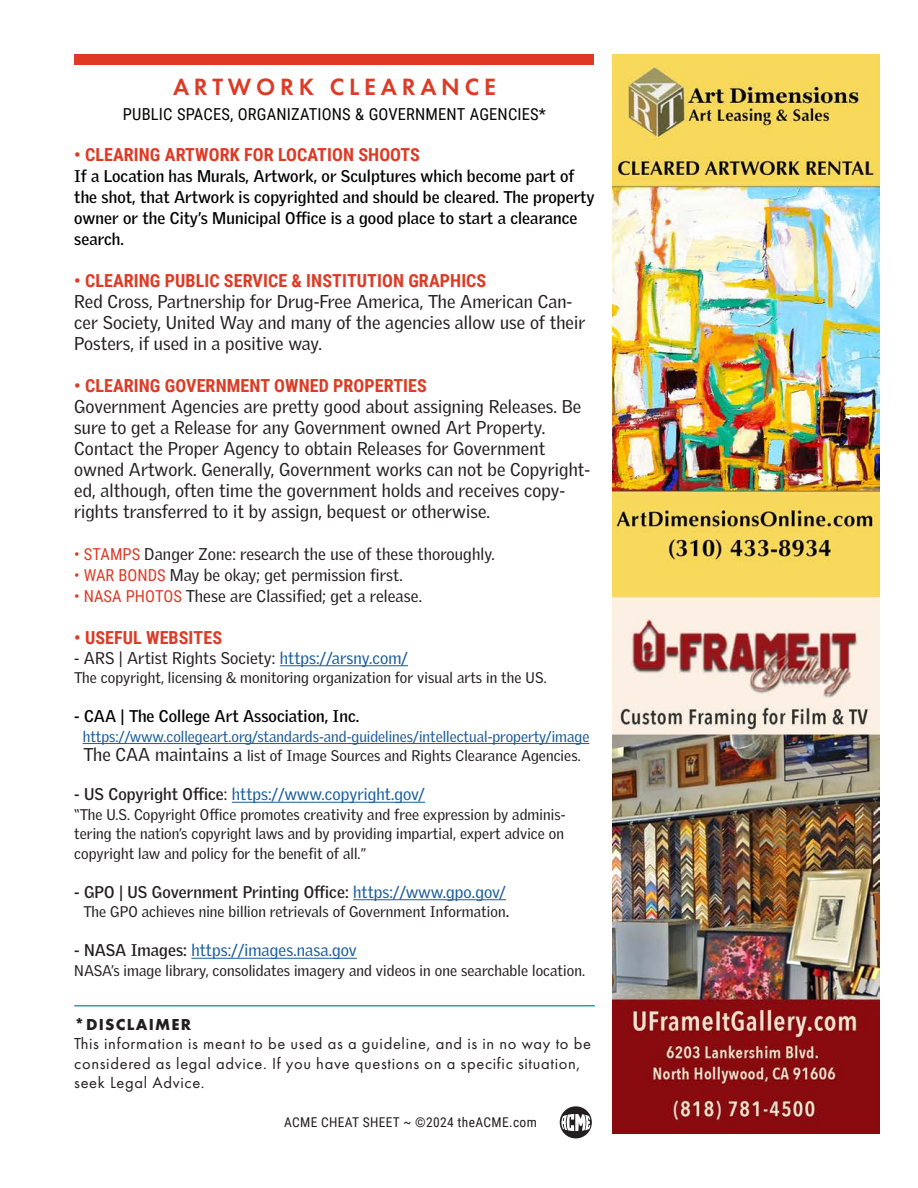
<style>
.page{position:relative;width:918px;height:1188px;background:#fff}
.page>*{position:absolute;margin:0;border:0;box-sizing:border-box;transform-origin:0 0}
.t1{font:600 24.45px "Futura PT";letter-spacing:.2em;color:#dd3b26}
.t2{font:18px/21px "Griffith Gothic";letter-spacing:.005em;color:#231f20}
.t3{font:700 18px "Roboto Condensed";letter-spacing:.005em;color:#dd3b26}
.t4{font:700 16.5px/21px "Griffith Gothic";letter-spacing:.005em;color:#000}
.t5{font:16.5px "Griffith Gothic";letter-spacing:.005em;color:#231f20}
.t6{font:16.5px/19.5px "Futura PT";letter-spacing:.04em;color:#231f20}
.t7{font:16.5px "Griffith Gothic";letter-spacing:.005em;color:#175d9e}
.t8{font:700 16.5px "Griffith Gothic";letter-spacing:.005em;color:#231f20}
.t9{font:16.5px "Roboto Condensed";letter-spacing:.01em;color:#040503}
.t10{font:700 16.5px "Futura PT";letter-spacing:.075em;color:#231f20}
.t11{font:15px/19.5px "Griffith Gothic";letter-spacing:.005em;color:#231f20;text-align:justify}
.t12{font:15px/19.5px "Griffith Gothic";color:#175d9e}
.t13{font:13.5px "Roboto Condensed";letter-spacing:.025em;color:#231f20}
.s1{font-family:"Roboto Condensed";color:#dd3b26}
.s2{color:#175d9e}
.s3{font-size:18px;color:#231f20}
.s4{color:#231f20}
.s5{font-weight:700;color:#231f20}
.s6{font-weight:400;color:#175d9e}
.s7{font-size:18px}
</style>
<div class="page">
<div style="left:74px;top:54px;width:520px;height:11px;background:#df3925"></div>
<hr style="left:280px;top:666px;width:128px;height:1px;background:#175d9e">
<hr style="left:83px;top:743px;width:506px;height:1px;background:#175d9e">
<hr style="left:232px;top:802px;width:193px;height:1px;background:#175d9e">
<hr style="left:353px;top:900px;width:153px;height:1px;background:#175d9e">
<hr style="left:191px;top:958px;width:166px;height:1px;background:#175d9e">
<div style="left:560px;top:1106px;width:32px;height:32px;background:#231f20;border-radius:50%"></div>
<svg style="left:560px;top:1114px;width:30px;height:17px"></svg>
<hr style="left:74px;top:1005px;width:521px;height:1px;background:#21a2b1">
<img style="left:613px;top:54px;width:267px;height:1080px">
<p class="t1" style="left:173px;top:72px;width:324px">ARTWORK CLEARANCE</p>
<p class="t9" style="left:123px;top:102px;width:425px">PUBLIC SPACES, ORGANIZATIONS &amp; GOVERNMENT AGENCIES*</p>
<p class="t3" style="left:74px;top:142px;width:347px">• CLEARING ARTWORK FOR LOCATION SHOOTS</p>
<p class="t4" style="left:74px;top:166px;width:522px">If a Location has Murals, Artwork, or Sculptures which become part of the shot, that Artwork is copyrighted and should be cleared. The property owner or the City’s Municipal Office is a good place to start a clearance search.</p>
<p class="t3" style="left:74px;top:268px;width:414px">• CLEARING PUBLIC SERVICE &amp; INSTITUTION GRAPHICS</p>
<p class="t2" style="left:74px;top:291px;width:513px">Red Cross, Partnership for Drug-Free America, The American Can&shy;cer Society, United Way and many of the agencies allow use of their<br>Posters, if used in a positive way.</p>
<p class="t3" style="left:74px;top:373px;width:354px">• CLEARING GOVERNMENT OWNED PROPERTIES</p>
<p class="t2" style="left:74px;top:396px;width:518px">Government Agencies are pretty good about assigning Releases. Be sure to get a Release for any Government owned Art Property.<br>Contact the Proper Agency to obtain Releases for Government owned Artwork. Generally, Government works can not be Copyright&shy;ed, although, often time the government holds and receives copy&shy;rights transferred to it by assign, bequest or otherwise.</p>
<p class="t5" style="left:74px;top:544px;width:422px"><span class="s1">• STAMPS</span> Danger Zone: research the use of these thoroughly.</p>
<p class="t5" style="left:74px;top:565px;width:330px"><span class="s1">• WAR BONDS</span> May be okay; get permission first.</p>
<p class="t5" style="left:74px;top:586px;width:349px"><span class="s1">• NASA PHOTOS</span> These are Classified; get a release.</p>
<p class="t3" style="left:74px;top:625px;width:149px">• USEFUL WEBSITES</p>
<p class="t5" style="left:74px;top:648px;width:335px">- ARS | Artist Rights Society: <span class="s2">https://arsny.com/</span></p>
<p class="t11" style="left:74px;top:668px;width:474px">The copyright, licensing &amp; monitoring organization for visual arts in the US.</p>
<p class="t4" style="left:74px;top:706px;width:287px">- CAA | The College Art Association, Inc.</p>
<p class="t12" style="left:83px;top:726px;width:508px">https://www.collegeart.org/standards-and-guidelines/intellectual-property/image<br><span class="s3">The CAA maintains a</span> <span class="s4">list of Image Sources and Rights Clearance Agencies.</span></p>
<p class="t7" style="left:74px;top:784px;width:352px"><span class="s5">- US Copyright Office</span><span class="s4">:</span> https://www.copyright.gov/</p>
<p class="t11" style="left:74px;top:804px;width:493px">“The U.S. Copyright Office promotes creativity and free expression by adminis&shy;tering the nation’s copyright laws and by providing impartial, expert advice on copyright law and policy for the benefit of all.”</p>
<p class="t8" style="left:74px;top:882px;width:433px">- GPO | US Government Printing Office: <span class="s6">https://www.gpo.gov/</span></p>
<p class="t11" style="left:84px;top:902px;width:427px">The GPO achieves nine billion retrievals of Government Information<span class="s7">.</span></p>
<p class="t7" style="left:74px;top:940px;width:284px"><span class="s5">- NASA Images:</span> https://images.nasa.gov</p>
<p class="t11" style="left:74px;top:960px;width:512px">NASA’s image library, consolidates imagery and videos in one searchable location.</p>
<p class="t10" style="left:74px;top:1014px;width:118px">*DISCLAIMER</p>
<p class="t6" style="left:74px;top:1034px;width:518px">This information is meant to be used as a guideline, and is in no way to be considered as legal advice. If you have questions on a specific situation, seek Legal Advice.</p>
<p class="t13" style="left:284px;top:1113px;width:254px">ACME CHEAT SHEET ~ ©2024 theACME.com</p>
</div>
